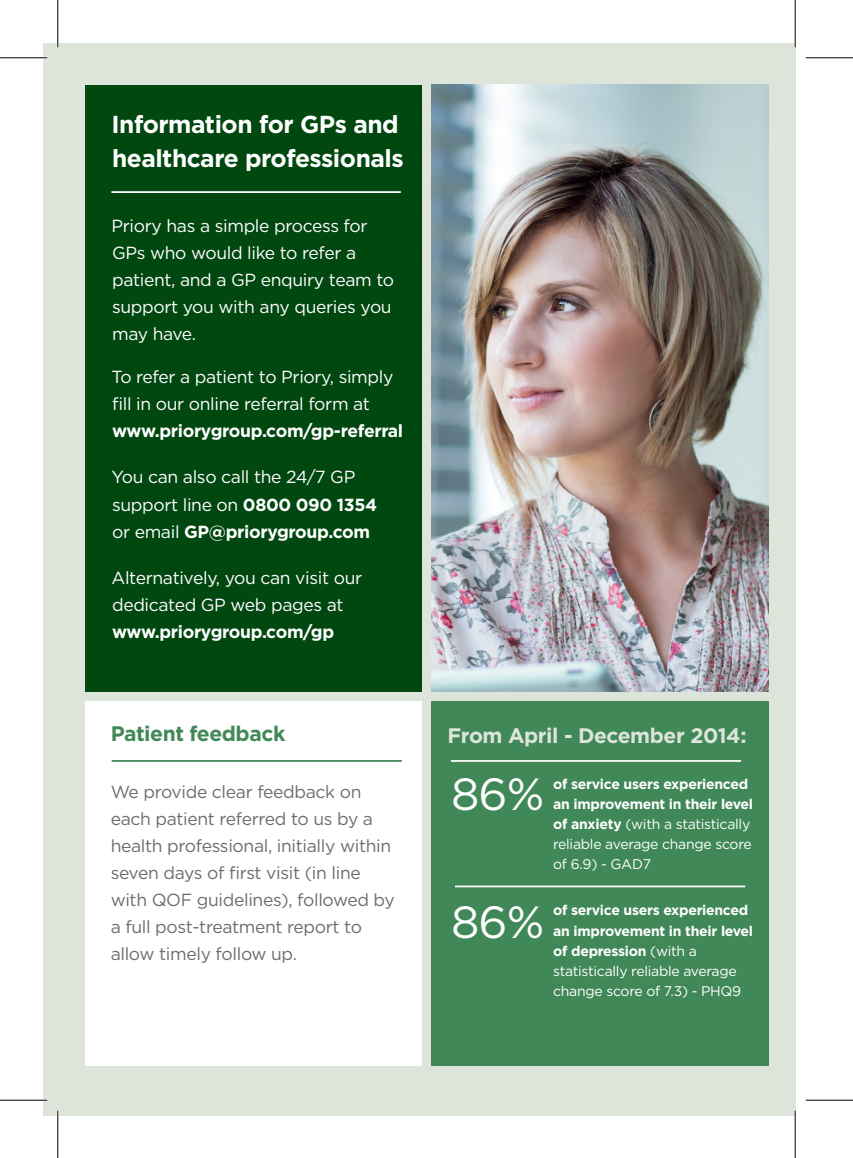
<style>
.page{position:relative;width:853px;height:1158px;background:#fff}
.page>*{position:absolute;margin:0;border:0;box-sizing:border-box;transform-origin:0 0}
.t1{font:44.98px "Gotham";color:#fff}
.t2{font:700 24.5px/33.9px "Gotham";letter-spacing:-.02em;color:#fff}
.t3{font:700 21px "Gotham";letter-spacing:-.02em;color:#dde5db}
.t4{font:700 21px "Gotham";letter-spacing:-.02em;color:#408857}
.t5{font:17.5px/26.9px "Gotham";letter-spacing:-.02em;color:#fff}
.t6{font:17.5px/26.9px "Gotham";letter-spacing:-.02em;color:#6c6d70}
.t7{font:700 17.5px "Gotham";letter-spacing:-.02em;color:#fff}
.t8{font:700 14px/19.9px "Gotham";letter-spacing:-.02em;color:#fff}
.s1{font-weight:700}
.s2{font-weight:400}
</style>
<div class="page">
<div style="left:43px;top:43px;width:751px;height:1071px;background:#dde5db"></div>
<div style="left:85px;top:85px;width:336px;height:606px;background:#004710"></div>
<img style="left:431px;top:85px;width:336px;height:606px">
<hr style="left:111px;top:191px;width:289px;height:2px;background:#fff">
<div style="left:431px;top:701px;width:336px;height:365px;background:#408857"></div>
<div style="left:85px;top:701px;width:336px;height:365px;background:#fff"></div>
<hr style="left:112px;top:760px;width:289px;height:1px;background:#408857">
<hr style="left:455px;top:885px;width:289px;height:2px;background:#fff">
<hr style="left:450px;top:760px;width:290px;height:1px;background:#fff">
<hr style="left:0;top:57px;width:47px;height:2px;background:#fff">
<hr style="left:0;top:1098px;width:47px;height:3px;background:#fff">
<hr style="left:57px;top:0;width:2px;height:47px;background:#fff">
<hr style="left:57px;top:1110px;width:2px;height:47px;background:#fff">
<hr style="left:793px;top:0;width:2px;height:47px;background:#fff">
<hr style="left:793px;top:1110px;width:2px;height:47px;background:#fff">
<hr style="left:0;top:57px;width:47px;height:1px;background:#000">
<hr style="left:805px;top:57px;width:47px;height:1px;background:#000">
<hr style="left:0;top:1099px;width:47px;height:1px;background:#000">
<hr style="left:805px;top:1099px;width:47px;height:1px;background:#000">
<hr style="left:57px;top:0;width:1px;height:47px;background:#000">
<hr style="left:57px;top:1110px;width:1px;height:47px;background:#000">
<hr style="left:794px;top:0;width:1px;height:47px;background:#000">
<hr style="left:794px;top:1110px;width:1px;height:47px;background:#000">
<h2 class="t2" style="left:111px;top:107px;width:293px">Information for GPs and healthcare professionals</h2>
<p class="t5" style="left:111px;top:212px;width:284px">Priory has a simple process for<br>GPs who would like to refer a patient, and a GP enquiry team to support you with any queries you may have.</p>
<p class="t5" style="left:111px;top:363px;width:283px">To refer a patient to Priory, simply fill in our online referral form at</p>
<p class="t7" style="left:112px;top:419px;width:292px">www.priorygroup.com/gp-referral</p>
<p class="t5" style="left:111px;top:463px;width:267px">You can also call the 24/7 GP support line on <span class="s1">0800 090 1354 </span>or email <span class="s1">GP@priorygroup.com</span></p>
<p class="t5" style="left:111px;top:563px;width:252px">Alternatively, you can visit our dedicated GP web pages at</p>
<p class="t7" style="left:112px;top:620px;width:224px">www.priorygroup.com/gp</p>
<p class="t4" style="left:111px;top:719px;width:176px">Patient feedback</p>
<p class="t3" style="left:447px;top:721px;width:300px">From April - December 2014:</p>
<h1 class="t1" style="left:451px;top:765px;width:95px">86%</h1>
<p class="t6" style="left:111px;top:777px;width:285px">We provide clear feedback on each patient referred to us by a health professional, initially within seven days of first visit (in line with QOF guidelines), followed by a full post-treatment report to allow timely follow up.</p>
<p class="t8" style="left:553px;top:773px;width:201px">of service users experienced an improvement in their level of anxiety <span class="s2">(with a statistically reliable average change score of 6.9) - GAD7</span></p>
<p class="t8" style="left:553px;top:900px;width:201px">of service users experienced an improvement in their level of depression <span class="s2">(with a statistically reliable average change score of 7.3) - PHQ9</span></p>
<h1 class="t1" style="left:451px;top:893px;width:95px">86%</h1>
</div>
